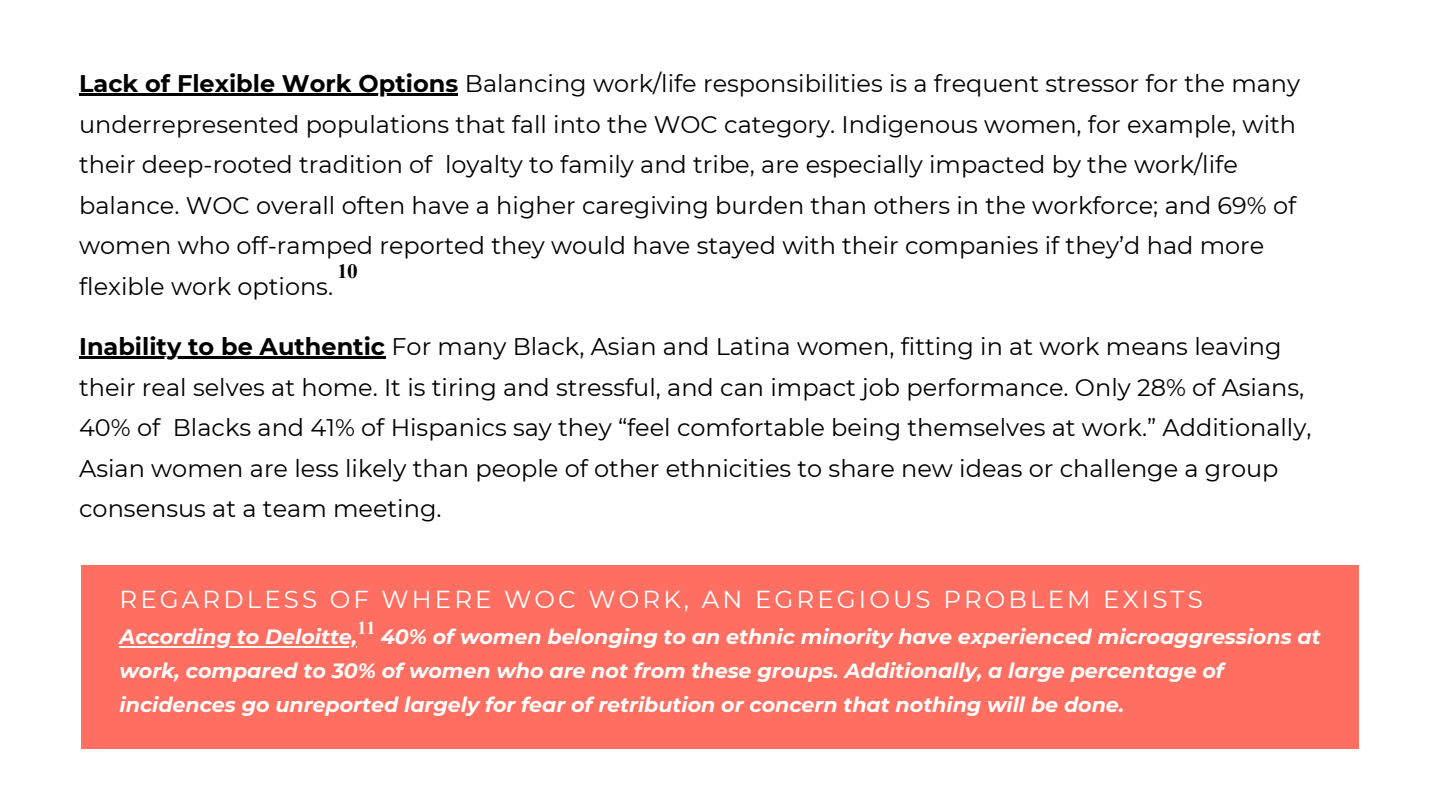
<style>
.page{position:relative;width:1440px;height:810px;background:#fff}
.page>*{position:absolute;margin:0;border:0;box-sizing:border-box;transform-origin:0 0}
.t1{font:24.5px "Montserrat";letter-spacing:.125em;color:#fff}
.t2{font:24px/40.5px "Montserrat";color:#000}
.t3{font:italic 700 20.6px/33.8px "Montserrat";color:#fff}
.t4{font:700 20px "Times NRMT Pro";color:#000}
.t5{font:700 18px "Times NRMT Pro";color:#fff}
.s1{font-weight:700}
</style>
<div class="page">
<div style="left:81px;top:565px;width:1278px;height:184px;background:#ff6f61"></div>
<hr style="left:120px;top:646px;width:237px;height:1px;background:#fff">
<hr style="left:79px;top:94px;width:379px;height:2px;background:#000">
<hr style="left:79px;top:357px;width:306px;height:2px;background:#000">
<p class="t2" style="left:79px;top:63px;width:1223px"><span class="s1">Lack of Flexible Work Options</span> Balancing work/life responsibilities is a frequent stressor for the many underrepresented populations that fall into the WOC category. Indigenous women, for example, with their deep-rooted tradition of loyalty to family and tribe, are especially impacted by the work/life balance. WOC overall often have a higher caregiving burden than others in the workforce; and 69% of women who off-ramped reported they would have stayed with their companies if they’d had more flexible work options.</p>
<p class="t2" style="left:79px;top:326px;width:1234px"><span class="s1">Inability to be Authentic</span> For many Black, Asian and Latina women, fitting in at work means leaving their real selves at home. It is tiring and stressful, and can impact job performance. Only 28% of Asians, 40% of Blacks and 41% of Hispanics say they “feel comfortable being themselves at work.” Additionally, Asian women are less likely than people of other ethnicities to share new ideas or challenge a group consensus at a team meeting.</p>
<p class="t4" style="left:337px;top:264px;width:22px">10</p>
<p class="t1" style="left:120px;top:585px;width:1085px">REGARDLESS OF WHERE WOC WORK, AN EGREGIOUS PROBLEM EXISTS</p>
<p class="t5" style="left:357px;top:621px;width:19px">11</p>
<p class="t3" style="left:120px;top:620px;width:1203px">According to Deloitte, 40% of women belonging to an ethnic minority have experienced microaggressions at work, compared to 30% of women who are not from these groups. Additionally, a large percentage of incidences go unreported largely for fear of retribution or concern that nothing will be done.</p>
</div>
